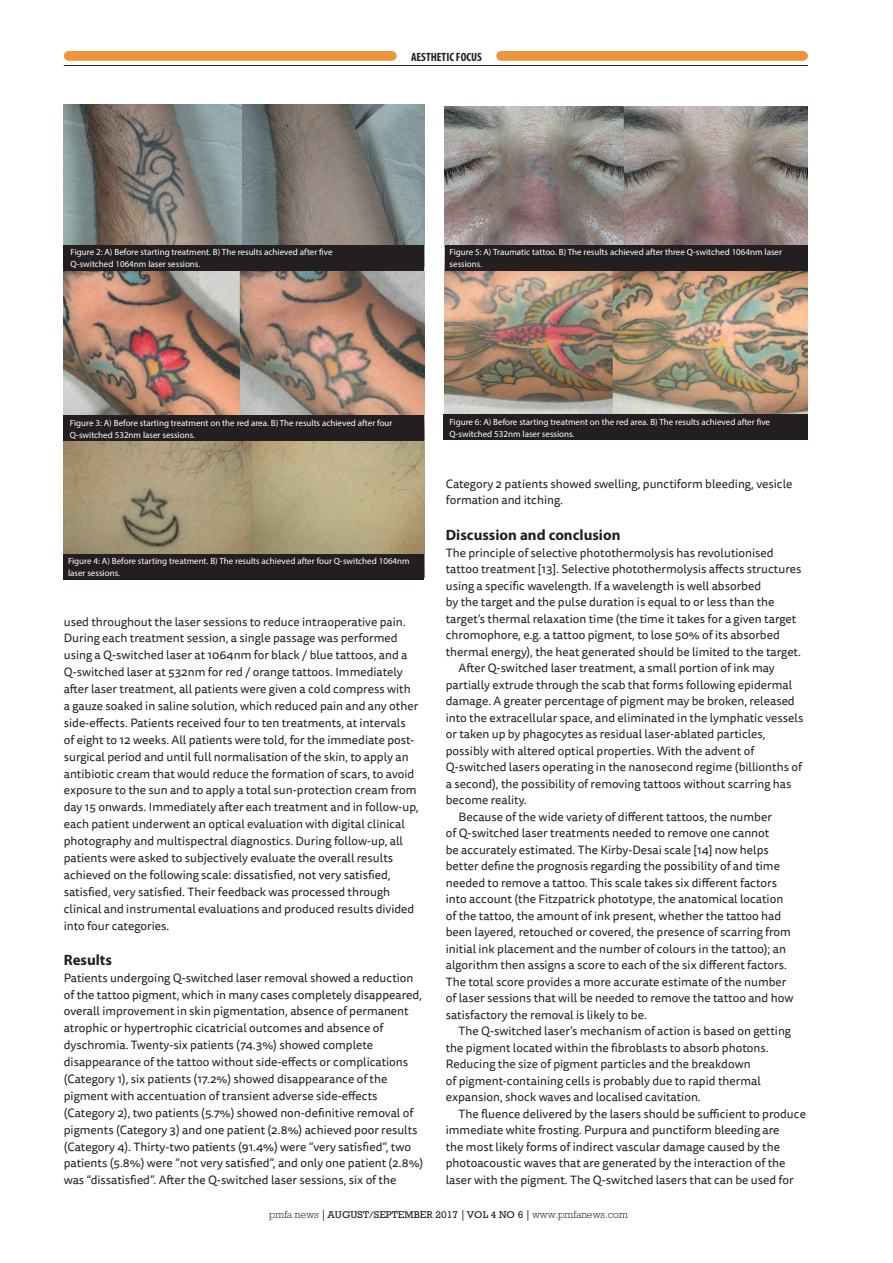
<style>
.page{position:relative;width:893px;height:1263px;background:#fff}
.page>*{position:absolute;margin:0;border:0;box-sizing:border-box;transform-origin:0 0}
.feature_body_no_inde{font:700 15px "Myriad Pro";color:#231f20}
.Feature_Subhead{font:700 15px "Myriad Pro";color:#231f20}
.feature_Body_Indent{font:12px/16.5px "Tisa Sans Pro";color:#231f20}
.feature_body_no_inde-2{font:12px/17px "Tisa Sans Pro";color:#231f20}
.t1{font:700 condensed 12px "Myriad Pro";color:#231f20}
.t2{font:10.05px "Rockwell";color:#231f20;scale:1.05 1}
.feature_Caption{font:9px/12px "Myriad Pro";color:#fff}
.s1{font-weight:300;font-size:10.5px}
.s2{font-family:"Adobe Caslon Pro";font-weight:700;font-size:10.5px}
</style>
<div class="page">
<div style="left:69px;top:51px;width:323px;height:10px;background:#ef943a"></div>
<div style="left:501px;top:51px;width:302px;height:10px;background:#ef943a"></div>
<hr style="left:64px;top:65px;width:744px;height:1px;background:#231f20">
<img style="left:63px;top:105px;width:361px;height:473px">
<img style="left:444px;top:106px;width:364px;height:164px">
<img style="left:444px;top:270px;width:364px;height:144px">
<div style="left:64px;top:246px;width:360px;height:25px;background:#231f20"></div>
<div style="left:64px;top:416px;width:360px;height:25px;background:#231f20"></div>
<div style="left:64px;top:554px;width:360px;height:26px;background:#231f20"></div>
<div style="left:445px;top:246px;width:363px;height:25px;background:#231f20"></div>
<div style="left:444px;top:415px;width:364px;height:25px;background:#231f20"></div>
<p class="t1" style="left:411px;top:49px;width:72px">AESTHETIC FOCUS</p>
<p class="feature_Caption" style="left:71px;top:246px;width:264px">Figure 2: A) Before starting treatment. B) The results achieved after five<br>Q-switched 1064nm laser sessions.</p>
<p class="feature_Caption" style="left:450px;top:246px;width:334px">Figure 5: A) Traumatic tattoo. B) The results achieved after three Q-switched 1064nm laser sessions.</p>
<p class="feature_Caption" style="left:70px;top:416px;width:324px">Figure 3: A) Before starting treatment on the red area. B) The results achieved after four<br>Q-switched 532nm laser sessions.</p>
<p class="feature_Caption" style="left:449px;top:415px;width:322px">Figure 6: A) Before starting treatment on the red area. B) The results achieved after five<br>Q-switched 532nm laser sessions.</p>
<p class="feature_Caption" style="left:68px;top:555px;width:343px">Figure 4: A) Before starting treatment. B) The results achieved after four Q-switched 1064nm laser sessions.</p>
<p class="feature_Body_Indent" style="left:64px;top:613px;width:356px;line-height:17px">used throughout the laser sessions to reduce intraoperative pain.<br>During each treatment session, a single passage was performed using a Q-switched laser at 1064nm for black / blue tattoos, and a Q-switched laser at 532nm for red / orange tattoos. Immediately after laser treatment, all patients were given a cold compress with a gauze soaked in saline solution, which reduced pain and any other side-effects. Patients received four to ten treatments, at intervals of eight to 12 weeks. All patients were told, for the immediate post&shy;surgical period and until full normalisation of the skin, to apply an antibiotic cream that would reduce the formation of scars, to avoid exposure to the sun and to apply a total sun-protection cream from day 15 onwards. Immediately after each treatment and in follow-up, each patient underwent an optical evaluation with digital clinical photography and multispectral diagnostics. During follow-up, all patients were asked to subjectively evaluate the overall results achieved on the following scale: dissatisfied, not very satisfied, satisfied, very satisfied. Their feedback was processed through clinical and instrumental evaluations and produced results divided into four categories.</p>
<p class="Feature_Subhead" style="left:64px;top:950px;width:50px">Results</p>
<p class="feature_body_no_inde-2" style="left:64px;top:969px;width:361px">Patients undergoing Q-switched laser removal showed a reduction of the tattoo pigment, which in many cases completely disappeared, overall improvement in skin pigmentation, absence of permanent atrophic or hypertrophic cicatricial outcomes and absence of dyschromia. Twenty-six patients (74.3%) showed complete disappearance of the tattoo without side-effects or complications (Category 1), six patients (17.2%) showed disappearance of the pigment with accentuation of transient adverse side-effects (Category 2), two patients (5.7%) showed non-definitive removal of pigments (Category 3) and one patient (2.8%) achieved poor results (Category 4). Thirty-two patients (91.4%) were “very satisfied”, two patients (5.8%) were “not very satisfied”, and only one patient (2.8%) was “dissatisfied”. After the Q-switched laser sessions, six of the</p>
<p class="feature_body_no_inde-2" style="left:446px;top:475px;width:348px;line-height:16.5px">Category 2 patients showed swelling, punctiform bleeding, vesicle formation and itching.</p>
<p class="feature_body_no_inde" style="left:446px;top:525px;width:176px">Discussion and conclusion</p>
<p class="feature_body_no_inde-2" style="left:446px;top:544px;width:357px;line-height:16.5px">The principle of selective photothermolysis has revolutionised tattoo treatment [13]. Selective photothermolysis affects structures using a specific wavelength. If a wavelength is well absorbed<br>by the target and the pulse duration is equal to or less than the target’s thermal relaxation time (the time it takes for a given target chromophore, e.g. a tattoo pigment, to lose 50% of its absorbed thermal energy), the heat generated should be limited to the target.</p>
<p class="feature_Body_Indent" style="left:446px;top:660px;width:359px;text-indent:13px">After Q-switched laser treatment, a small portion of ink may partially extrude through the scab that forms following epidermal damage. A greater percentage of pigment may be broken, released into the extracellular space, and eliminated in the lymphatic vessels or taken up by phagocytes as residual laser-ablated particles, possibly with altered optical properties. With the advent of Q-switched lasers operating in the nanosecond regime (billionths of a second), the possibility of removing tattoos without scarring has become reality.</p>
<p class="feature_Body_Indent" style="left:446px;top:808px;width:349px;text-indent:13px">Because of the wide variety of different tattoos, the number<br>of Q-switched laser treatments needed to remove one cannot<br>be accurately estimated. The Kirby-Desai scale [14] now helps better define the prognosis regarding the possibility of and time needed to remove a tattoo. This scale takes six different factors into account (the Fitzpatrick phototype, the anatomical location of the tattoo, the amount of ink present, whether the tattoo had been layered, retouched or covered, the presence of scarring from initial ink placement and the number of colours in the tattoo); an algorithm then assigns a score to each of the six different factors.<br>The total score provides a more accurate estimate of the number of laser sessions that will be needed to remove the tattoo and how satisfactory the removal is likely to be.</p>
<p class="feature_Body_Indent" style="left:446px;top:1023px;width:347px;text-indent:13px">The Q-switched laser’s mechanism of action is based on getting the pigment located within the fibroblasts to absorb photons.<br>Reducing the size of pigment particles and the breakdown<br>of pigment-containing cells is probably due to rapid thermal expansion, shock waves and localised cavitation.</p>
<p class="feature_Body_Indent" style="left:446px;top:1105px;width:362px;text-indent:13px">The fluence delivered by the lasers should be sufficient to produce immediate white frosting. Purpura and punctiform bleeding are<br>the most likely forms of indirect vascular damage caused by the photoacoustic waves that are generated by the interaction of the laser with the pigment. The Q-switched lasers that can be used for</p>
<p class="t2" style="left:269px;top:1209px;width:343px"><span class="s1">pmfa news</span> <span class="s2">|</span> AUGUST/SEPTEMBER 2017 <span class="s2">|</span> VOL 4 NO 6 <span class="s2">|</span> <span class="s1">www.pmfanews.com</span></p>
</div>
